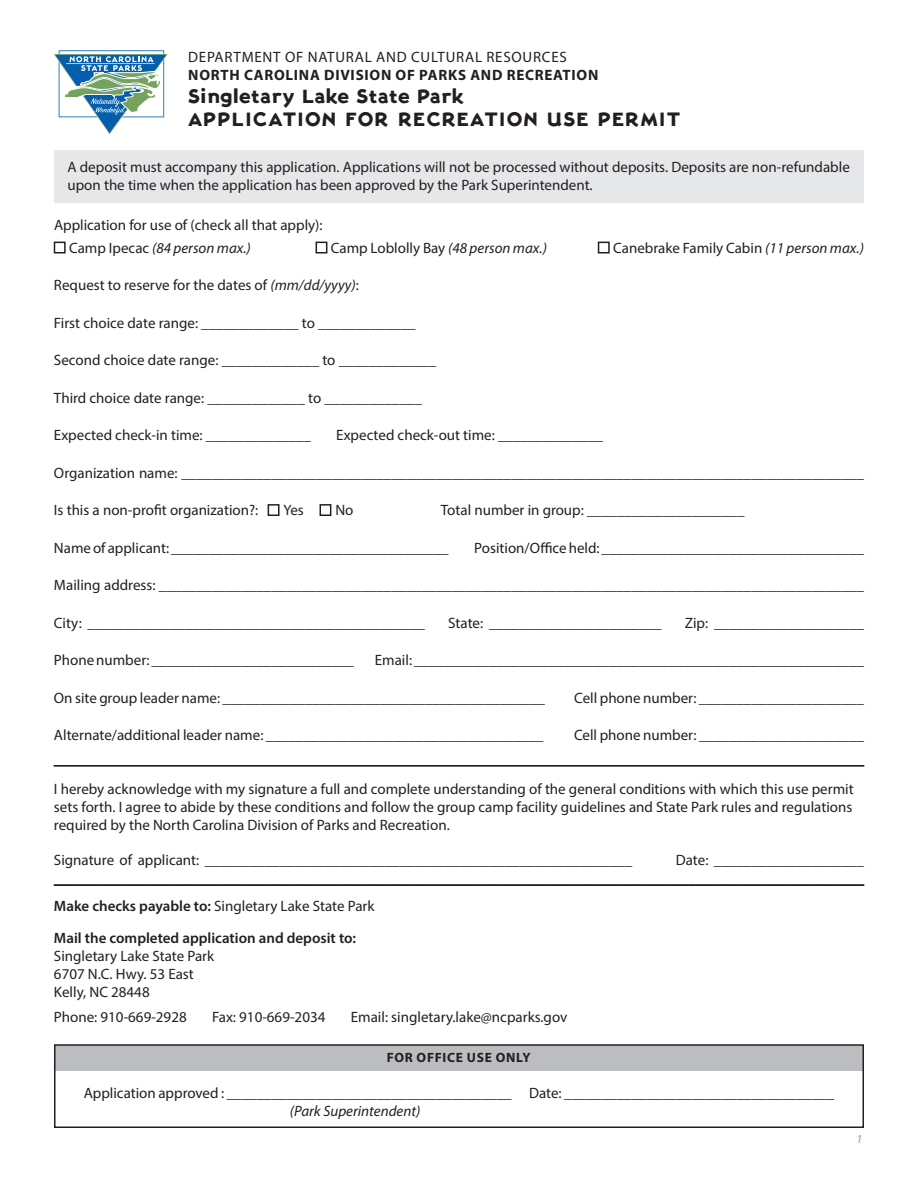
<style>
.page{position:relative;width:918px;height:1188px;background:#fff}
.page>*{position:absolute;margin:0;border:0;box-sizing:border-box;transform-origin:0 0}
.t1{font:800 19.5px/23.4px "Naturally Wonderful";letter-spacing:.05em;color:#231f20}
.t2{font:15px/18px "Myriad Pro";color:#231f20}
.t3{font:600 15px/31.5px "Myriad Pro";color:#231f20}
.t4{font:italic 15px "Myriad Pro";color:#231f20}
.t5{font:700 15px "Myriad Pro";letter-spacing:.05em;color:#231f20}
.t6{font:15px "Myriad Pro";letter-spacing:.05em;color:#231f20}
.t7{font:700 13.5px "Myriad Pro";letter-spacing:.05em;color:#231f20}
.t8{font:italic 12px "Myriad Pro";color:#939598}
.s1{font-style:normal}
.s2{font-style:italic}
.s3{font-weight:400}
</style>
<div class="page">
<div style="left:54px;top:150px;width:810px;height:53px;background:#e6e7e9"></div>
<div style="left:55px;top:1045px;width:808px;height:26px;background:#bcbdc0"></div>
<svg style="left:54px;top:50px;width:113px;height:84px"></svg>
<div style="left:54px;top:1044px;width:810px;height:84px;border:2px solid #231f20"></div>
<svg style="left:54px;top:765px;width:810px;height:2px;background:#474344"></svg>
<svg style="left:54px;top:884px;width:810px;height:2px;background:#383435"></svg>
<p class="t6" style="left:188px;top:47px;width:380px">DEPARTMENT OF NATURAL AND CULTURAL RESOURCES</p>
<p class="t5" style="left:188px;top:65px;width:412px">NORTH CAROLINA DIVISION OF PARKS AND RECREATION</p>
<h1 class="t1" style="left:188px;top:84px;width:494px">Singletary Lake State Park<br>APPLICATION FOR RECREATION USE PERMIT</h1>
<p class="t2" style="left:68px;top:157px;width:784px">A deposit must accompany this application. Applications will not be processed without deposits. Deposits are non-refundable upon the time when the application has been approved by the Park Superintendent.</p>
<p class="t2" style="left:54px;top:216px;width:270px">Application for use of (check all that apply):</p>
<p class="t4" style="left:54px;top:238px;width:198px">■ <span class="s1">Camp Ipecac</span> (84 person max.)</p>
<p class="t2" style="left:316px;top:238px;width:233px">■ Camp Loblolly Bay <span class="s2">(48 person max.)</span></p>
<p class="t2" style="left:598px;top:238px;width:267px">■ Canebrake Family Cabin <span class="s2">(11 person max.)</span></p>
<p class="t2" style="left:54px;top:276px;width:306px">Request to reserve for the dates of <span class="s2">(mm/dd/yyyy)</span>:</p>
<p class="t2" style="left:54px;top:313px;width:363px">First choice date range: _____________ to _____________</p>
<p class="t2" style="left:54px;top:351px;width:384px">Second choice date range: _____________ to _____________</p>
<p class="t2" style="left:54px;top:388px;width:369px">Third choice date range: _____________ to _____________</p>
<p class="t2" style="left:54px;top:426px;width:258px">Expected check-in time: ______________</p>
<p class="t2" style="left:336px;top:426px;width:268px">Expected check-out time: ______________</p>
<p class="t2" style="left:54px;top:463px;width:811px">Organization name: ___________________________________________________________________________________________</p>
<p class="t2" style="left:54px;top:501px;width:301px">Is this a non-profit organization?: ■ Yes ■ No</p>
<p class="t2" style="left:441px;top:501px;width:305px">Total number in group: _____________________</p>
<p class="t2" style="left:54px;top:538px;width:396px">Name of applicant: _____________________________________</p>
<p class="t2" style="left:474px;top:538px;width:391px">Position/Office held: ___________________________________</p>
<p class="t2" style="left:54px;top:576px;width:811px">Mailing address: ______________________________________________________________________________________________</p>
<p class="t2" style="left:54px;top:613px;width:373px">City: _____________________________________________</p>
<p class="t2" style="left:448px;top:613px;width:215px">State: _______________________</p>
<p class="t2" style="left:685px;top:613px;width:181px">Zip: ____________________</p>
<p class="t2" style="left:54px;top:651px;width:301px">Phone number: ___________________________</p>
<p class="t2" style="left:375px;top:651px;width:491px">Email: ____________________________________________________________</p>
<p class="t2" style="left:54px;top:688px;width:493px">On site group leader name: ___________________________________________</p>
<p class="t2" style="left:574px;top:688px;width:291px">Cell phone number: ______________________</p>
<p class="t2" style="left:54px;top:726px;width:491px">Alternate/additional leader name: _____________________________________</p>
<p class="t2" style="left:574px;top:726px;width:291px">Cell phone number: ______________________</p>
<p class="t2" style="left:54px;top:780px;width:801px;text-align:justify">I hereby acknowledge with my signature a full and complete understanding of the general conditions with which this use permit sets forth. I agree to abide by these conditions and follow the group camp facility guidelines and State Park rules and regulations required by the North Carolina Division of Parks and Recreation.</p>
<p class="t2" style="left:54px;top:850px;width:580px">Signature of applicant: _________________________________________________________</p>
<p class="t2" style="left:676px;top:850px;width:190px">Date: ____________________</p>
<p class="t3" style="left:54px;top:890px;width:322px">Make checks payable to: <span class="s3">Singletary Lake State Park<br></span>Mail the completed application and deposit to:</p>
<p class="t2" style="left:54px;top:946px;width:162px">Singletary Lake State Park<br>6707 N.C. Hwy. 53 East<br>Kelly, NC 28448</p>
<p class="t2" style="left:54px;top:1008px;width:134px">Phone: 910-669-2928</p>
<p class="t2" style="left:212px;top:1008px;width:115px">Fax: 910-669-2034</p>
<p class="t2" style="left:351px;top:1008px;width:218px">Email: singletary.lake@ncparks.gov</p>
<p class="t7" style="left:387px;top:1049px;width:145px">FOR OFFICE USE ONLY</p>
<p class="t2" style="left:84px;top:1084px;width:752px">Application approved : ______________________________________ Date: ____________________________________</p>
<p class="t4" style="left:290px;top:1102px;width:132px">(Park Superintendent)</p>
<p class="t8" style="left:856px;top:1132px;width:7px">1</p>
</div>
